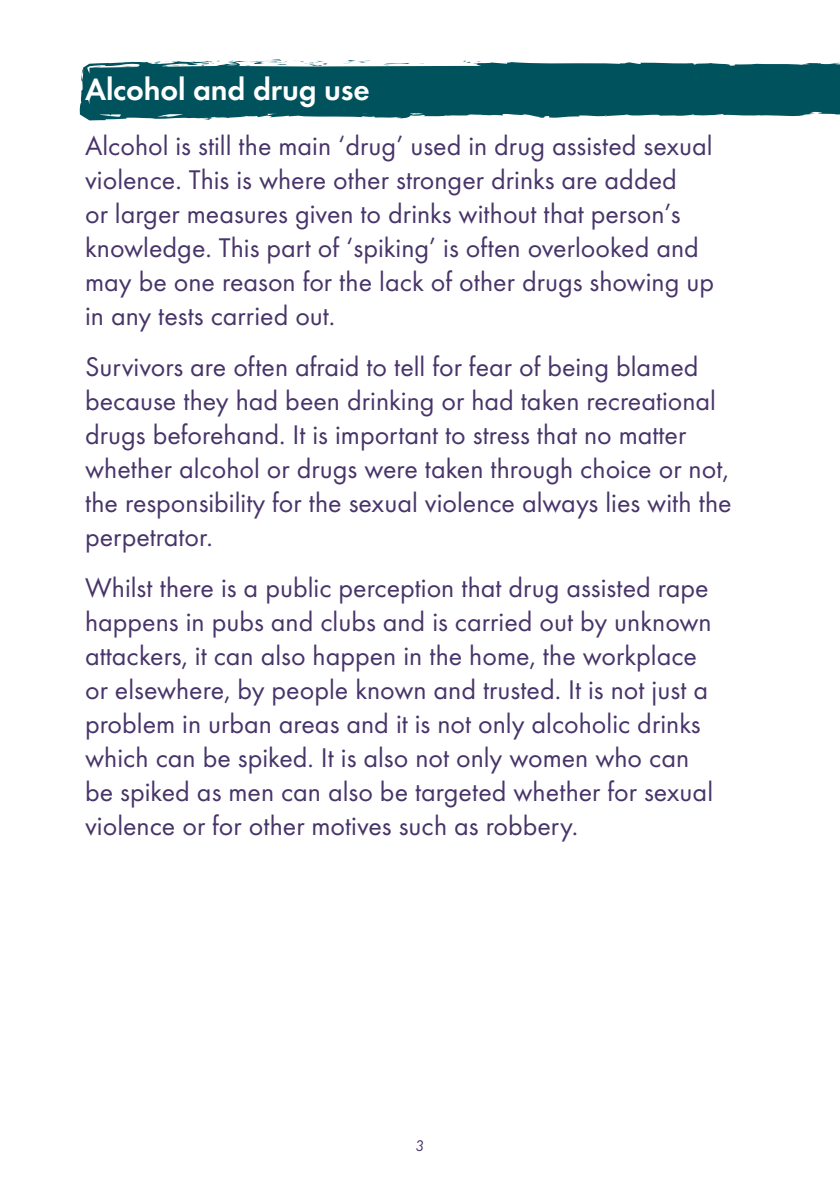
<style>
.page{position:relative;width:840px;height:1191px;background:#fff}
.page>*{position:absolute;margin:0;border:0;box-sizing:border-box;transform-origin:0 0}
.t1{font:600 31.6px "Futura T";letter-spacing:-.005em;color:#fff}
.t2{font:28px/34px "Futura T";color:#473469}
.t3{font:italic 16px "Futura T";color:#473469}
</style>
<div class="page">
<svg style="left:81px;top:59px;width:758px;height:61px;background:#276c75"></svg>
<p class="t1" style="left:85px;top:71px;width:286px">Alcohol and drug use</p>
<p class="t2" style="left:85px;top:128px;width:630px">Alcohol is still the main ‘drug’ used in drug assisted sexual violence. This is where other stronger drinks are added<br>or larger measures given to drinks without that person’s knowledge. This part of ‘spiking’ is often overlooked and may be one reason for the lack of other drugs showing up in any tests carried out.</p>
<p class="t2" style="left:85px;top:349px;width:647px">Survivors are often afraid to tell for fear of being blamed because they had been drinking or had taken recreational drugs beforehand. It is important to stress that no matter whether alcohol or drugs were taken through choice or not, the responsibility for the sexual violence always lies with the perpetrator.</p>
<p class="t2" style="left:85px;top:570px;width:629px">Whilst there is a public perception that drug assisted rape happens in pubs and clubs and is carried out by unknown attackers, it can also happen in the home, the workplace or elsewhere, by people known and trusted. It is not just a problem in urban areas and it is not only alcoholic drinks which can be spiked. It is also not only women who can be spiked as men can also be targeted whether for sexual violence or for other motives such as robbery.</p>
<p class="t3" style="left:415px;top:1135px;width:11px">3</p>
</div>
